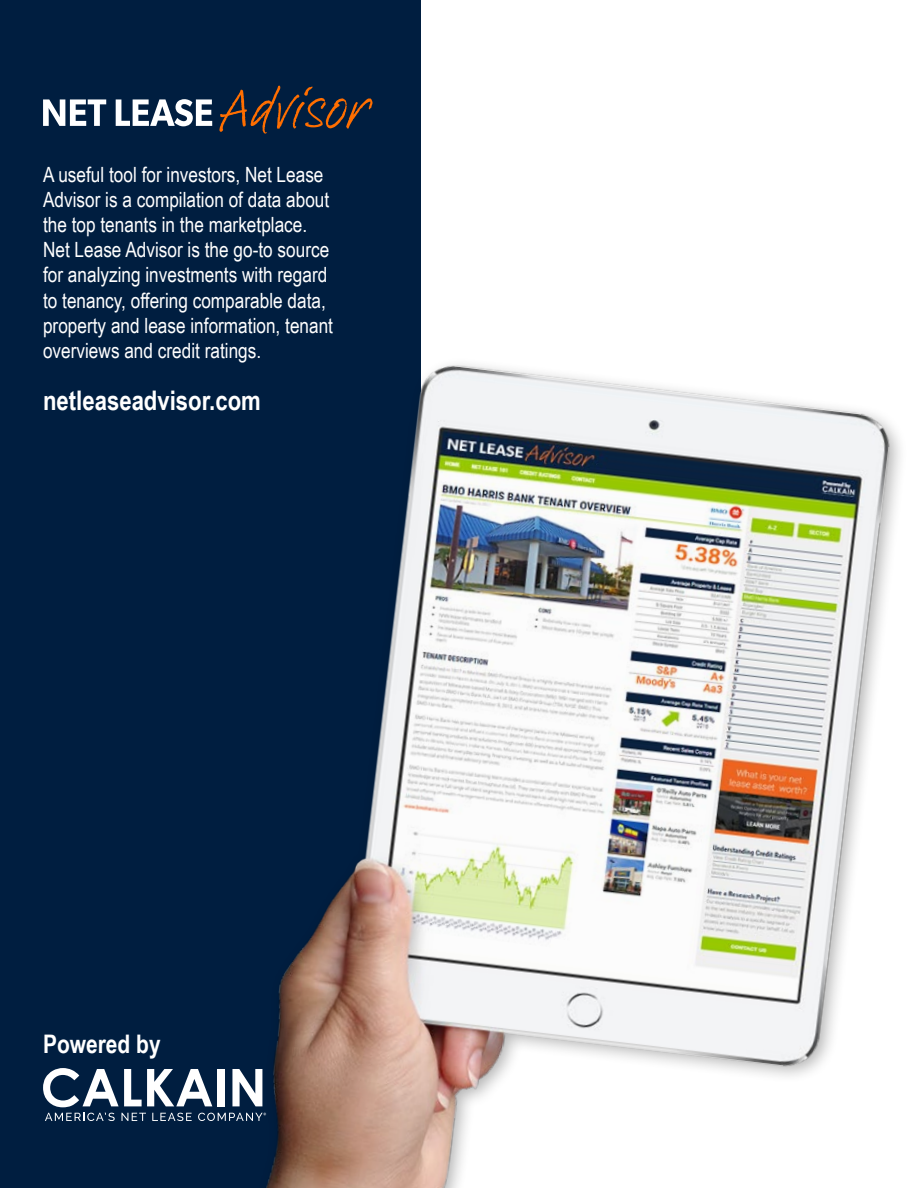
<style>
.page{position:relative;width:918px;height:1188px;background:#fff}
.page>*{position:absolute;margin:0;border:0;box-sizing:border-box;transform-origin:0 0}
.t1{font:700 27px "Arial Narrow";color:#fff}
.t2{font:700 25.5px "Arial Narrow";color:#fff}
.t3{font:21px/25.2px "Arial Narrow";color:#fff}
</style>
<div class="page">
<div style="left:0;top:0;width:420px;height:1188px;background:#001e40"></div>
<img style="left:48px;top:260px;width:853px;height:928px">
<svg style="left:45px;top:1113px;width:70px;height:8px"></svg>
<svg style="left:122px;top:1113px;width:24px;height:8px"></svg>
<svg style="left:152px;top:1113px;width:40px;height:8px"></svg>
<svg style="left:43px;top:1068px;width:169px;height:39px"></svg>
<div style="left:217px;top:1069px;width:7px;height:37px;background:#fff"></div>
<svg style="left:232px;top:1069px;width:30px;height:37px"></svg>
<svg style="left:198px;top:1113px;width:68px;height:8px"></svg>
<svg style="left:43px;top:99px;width:63px;height:27px"></svg>
<svg style="left:116px;top:99px;width:96px;height:27px"></svg>
<svg style="left:219px;top:86px;width:154px;height:48px"></svg>
<p class="t3" style="left:43px;top:161px;width:292px">A useful tool for investors, Net Lease Advisor is a compilation of data about the top tenants in the marketplace.<br>Net Lease Advisor is the go-to source for analyzing investments with regard to tenancy, offering comparable data, property and lease information, tenant overviews and credit ratings.</p>
<p class="t1" style="left:43px;top:380px;width:219px">netleaseadvisor.com</p>
<p class="t2" style="left:43px;top:1024px;width:119px">Powered by</p>
</div>
